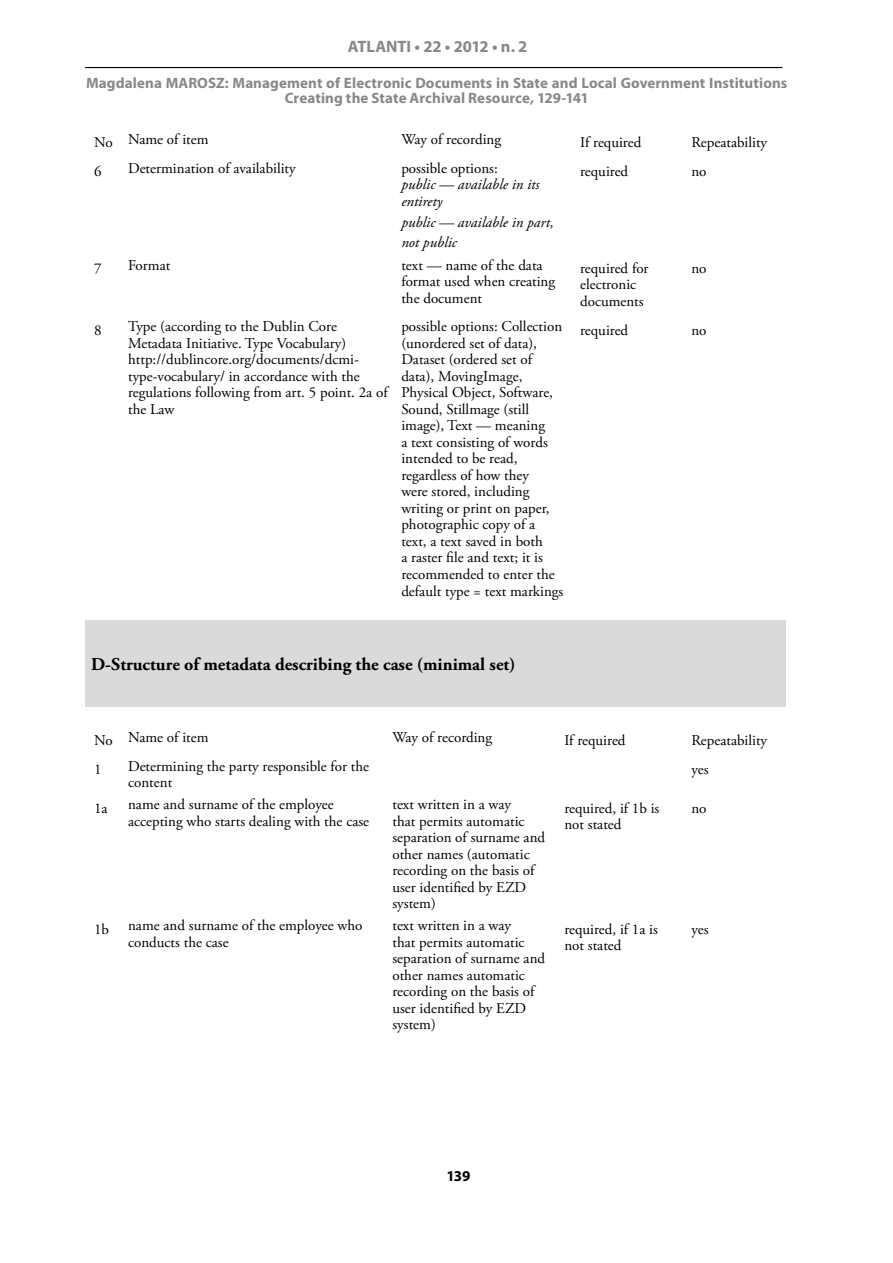
<style>
.page{position:relative;width:893px;height:1263px;background:#fff}
.page>*{position:absolute;margin:0;border:0;box-sizing:border-box;transform-origin:0 0}
.t1{font:700 18px "Adobe Garamond Pro";color:#000}
.t2{font:700 16.5px "Myriad Pro";letter-spacing:-.005em;color:#87888a}
.t3{font:15px/16.5px "Adobe Garamond Pro";color:#000}
.t4{font:700 15px/15px "Myriad Pro";letter-spacing:.005em;color:#87888a;text-align:center}
.t5{font:italic 15px/16.5px "Adobe Garamond Pro";color:#000}
.t6{font:700 15px "Myriad Pro";color:#000}
</style>
<div class="page">
<hr style="left:85px;top:67px;width:697px;height:1px;background:#000">
<div style="left:85px;top:620px;width:700px;height:86px;background:#d9dadb"></div>
<p class="t2" style="left:348px;top:35px;width:181px">ATLANTI • 22 • 2012 • n. 2</p>
<p class="t4" style="left:86px;top:75px;width:703px">Magdalena MAROSZ: Management of Electronic Documents in State and Local Government Institutions<br>Creating the State Archival Resource, 129-141</p>
<p class="t3" style="left:94px;top:132px;width:116px">No Name of item</p>
<p class="t3" style="left:401px;top:132px;width:101px">Way of recording</p>
<p class="t3" style="left:580px;top:135px;width:63px">If required</p>
<p class="t3" style="left:691px;top:135px;width:77px">Repeatability</p>
<p class="t3" style="left:94px;top:164px;width:9px">6</p>
<p class="t3" style="left:128px;top:160px;width:169px">Determination of availability</p>
<p class="t3" style="left:401px;top:160px;width:98px">possible options:</p>
<p class="t5" style="left:401px;top:177px;width:140px">public — available in its entirety</p>
<p class="t5" style="left:401px;top:212px;width:154px;line-height:20.7px">public — available in part, not public</p>
<p class="t3" style="left:580px;top:164px;width:50px">required</p>
<p class="t3" style="left:691px;top:164px;width:17px">no</p>
<p class="t3" style="left:94px;top:260px;width:9px">7</p>
<p class="t3" style="left:128px;top:257px;width:44px">Format</p>
<p class="t3" style="left:401px;top:257px;width:155px">text — name of the data format used when creating the document</p>
<p class="t3" style="left:580px;top:260px;width:70px">required for electronic documents</p>
<p class="t3" style="left:691px;top:260px;width:17px">no</p>
<p class="t3" style="left:94px;top:322px;width:9px">8</p>
<p class="t3" style="left:128px;top:319px;width:261px">Type (according to the Dublin Core Metadata Initiative. Type Vocabulary) http://dublincore.org/documents/dcmi&shy;type-vocabulary/ in accordance with the regulations following from art. 5 point. 2a of the Law</p>
<p class="t3" style="left:401px;top:319px;width:164px">possible options: Collection (unordered set of data),<br>Dataset (ordered set of data), MovingImage,<br>Physical Object, Software,<br>Sound, Stillmage (still image), Text — meaning<br>a text consisting of words intended to be read, regardless of how they<br>were stored, including writing or print on paper, photographic copy of a text, a text saved in both<br>a raster file and text; it is recommended to enter the default type = text markings</p>
<p class="t3" style="left:580px;top:322px;width:50px">required</p>
<p class="t3" style="left:691px;top:322px;width:17px">no</p>
<p class="t1" style="left:91px;top:653px;width:426px">D-Structure of metadata describing the case (minimal set)</p>
<p class="t3" style="left:94px;top:729px;width:116px">No Name of item</p>
<p class="t3" style="left:392px;top:729px;width:101px">Way of recording</p>
<p class="t3" style="left:564px;top:733px;width:63px">If required</p>
<p class="t3" style="left:691px;top:733px;width:77px">Repeatability</p>
<p class="t3" style="left:94px;top:761px;width:9px">1</p>
<p class="t3" style="left:128px;top:758px;width:243px">Determining the party responsible for the content</p>
<p class="t3" style="left:691px;top:761px;width:19px">yes</p>
<p class="t3" style="left:94px;top:800px;width:15px">1a</p>
<p class="t3" style="left:128px;top:797px;width:243px">name and surname of the employee accepting who starts dealing with the case</p>
<p class="t3" style="left:392px;top:797px;width:154px">text written in a way<br>that permits automatic separation of surname and other names (automatic recording on the basis of user identified by EZD system)</p>
<p class="t3" style="left:564px;top:800px;width:97px">required, if 1b is not stated</p>
<p class="t3" style="left:691px;top:800px;width:17px">no</p>
<p class="t3" style="left:94px;top:921px;width:16px">1b</p>
<p class="t3" style="left:128px;top:918px;width:236px">name and surname of the employee who conducts the case</p>
<p class="t3" style="left:392px;top:918px;width:154px">text written in a way<br>that permits automatic separation of surname and other names automatic recording on the basis of user identified by EZD system)</p>
<p class="t3" style="left:564px;top:921px;width:95px">required, if 1a is not stated</p>
<p class="t3" style="left:691px;top:921px;width:19px">yes</p>
<p class="t6" style="left:446px;top:1166px;width:26px">139</p>
</div>
